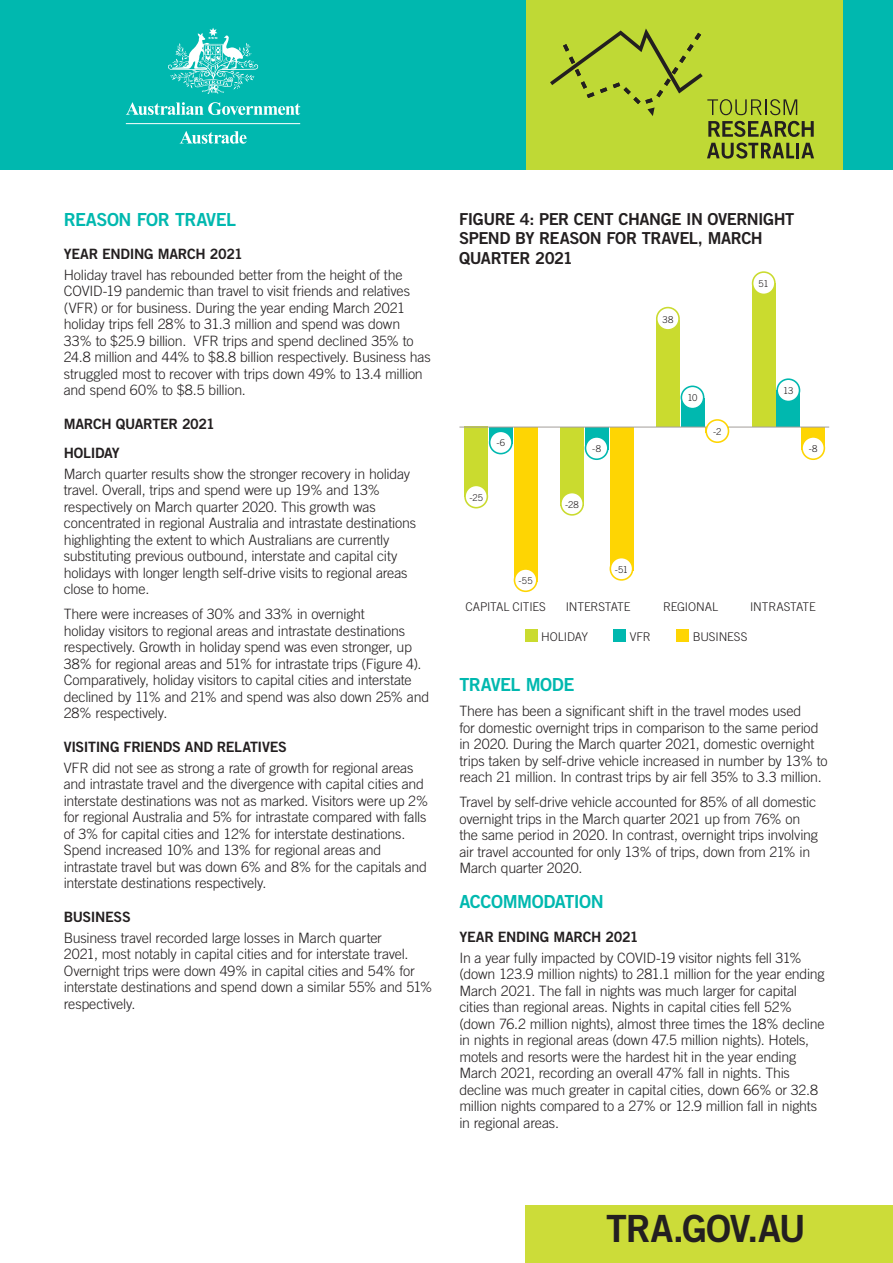
<style>
.page{position:relative;width:893px;height:1263px;background:#fff}
.page>*{position:absolute;margin:0;border:0;box-sizing:border-box;transform-origin:0 0}
.Head_2{font:37.5px "Trade Gothic LT Std Bd 2";letter-spacing:-.035em;color:#231f20}
.t1{font:18px "Trade Gothic LT Std Bd 2";letter-spacing:-.025em;color:#00b8af}
.Figure_heading{font:16.5px/19.8px "Trade Gothic LT Std Bd 2";letter-spacing:-.03em;color:#231f20}
.Body9_5pt{font:300 14.25px/16.5px "Trade Gothic LT Std";letter-spacing:-.015em;color:#231f20}
.t2{font:14.25px "Trade Gothic Bold Two";letter-spacing:-.025em;color:#231f20}
.Body9_5pt-2{font:300 12px "Trade Gothic LT Std";letter-spacing:-.01em;color:#231f20}
.Body9_5pt-3{font:300 9.45px "Trade Gothic LT Std";letter-spacing:-.01em;color:#231f20}
</style>
<div class="page">
<div style="left:0;top:0;width:893px;height:170px;background:#00b8af"></div>
<div style="left:527px;top:0;width:316px;height:170px;background:#bfd935"></div>
<svg style="left:126px;top:102px;width:174px;height:13px"></svg>
<svg style="left:168px;top:28px;width:90px;height:66px"></svg>
<hr style="left:126px;top:123px;width:174px;height:1px;background:#fff">
<svg style="left:180px;top:131px;width:67px;height:13px"></svg>
<svg style="left:707px;top:143px;width:87px;height:16px"></svg>
<hr style="left:796px;top:143px;width:3px;height:15px;background:#231f20">
<svg style="left:801px;top:143px;width:13px;height:15px"></svg>
<svg style="left:550px;top:28px;width:264px;height:109px"></svg>
<div style="left:525px;top:1205px;width:368px;height:58px;background:#ccdc39"></div>
<div style="left:525px;top:629px;width:13px;height:13px;background:#cadb2f"></div>
<div style="left:613px;top:629px;width:12px;height:13px;background:#00b8af"></div>
<div style="left:676px;top:629px;width:13px;height:13px;background:#fed503"></div>
<div style="left:752px;top:283px;width:24px;height:144px;background:#cadb2f"></div>
<div style="left:776px;top:390px;width:24px;height:37px;background:#00b8af"></div>
<div style="left:801px;top:427px;width:24px;height:22px;background:#fed503"></div>
<div style="left:560px;top:427px;width:24px;height:78px;background:#cadb2f"></div>
<div style="left:585px;top:427px;width:24px;height:22px;background:#00b8af"></div>
<div style="left:610px;top:427px;width:23px;height:143px;background:#fed503"></div>
<div style="left:656px;top:320px;width:24px;height:107px;background:#cadb2f"></div>
<div style="left:681px;top:399px;width:23px;height:28px;background:#00b8af"></div>
<div style="left:464px;top:427px;width:24px;height:70px;background:#cadb2f"></div>
<div style="left:489px;top:427px;width:24px;height:17px;background:#00b8af"></div>
<div style="left:514px;top:427px;width:24px;height:154px;background:#fed503"></div>
<div style="left:465px;top:485px;width:22px;height:23px;background:#fff;border-radius:50%"></div>
<div style="left:464px;top:485px;width:24px;height:23px;border:2px solid #cadb2f;border-radius:50%"></div>
<div style="left:561px;top:493px;width:22px;height:22px;background:#fff;border-radius:50%"></div>
<div style="left:560px;top:492px;width:24px;height:24px;border:2px solid #cadb2f;border-radius:50%"></div>
<div style="left:657px;top:308px;width:22px;height:22px;background:#fff;border-radius:50%"></div>
<div style="left:656px;top:307px;width:24px;height:24px;border:2px solid #cadb2f;border-radius:50%"></div>
<div style="left:753px;top:272px;width:22px;height:22px;background:#fff;border-radius:50%"></div>
<div style="left:752px;top:271px;width:24px;height:24px;border:2px solid #cadb2f;border-radius:50%"></div>
<div style="left:490px;top:431px;width:22px;height:23px;background:#fff;border-radius:50%"></div>
<div style="left:489px;top:430px;width:24px;height:24px;border:2px solid #00b8af;border-radius:50%"></div>
<div style="left:585px;top:437px;width:23px;height:22px;background:#fff;border-radius:50%"></div>
<div style="left:585px;top:436px;width:24px;height:24px;border:2px solid #00b8af;border-radius:50%"></div>
<div style="left:681px;top:386px;width:23px;height:23px;background:#fff;border-radius:50%"></div>
<div style="left:681px;top:385px;width:23px;height:24px;border:2px solid #00b8af;border-radius:50%"></div>
<div style="left:777px;top:379px;width:22px;height:22px;background:#fff;border-radius:50%"></div>
<div style="left:776px;top:378px;width:24px;height:24px;border:2px solid #00b8af;border-radius:50%"></div>
<div style="left:514px;top:569px;width:23px;height:22px;background:#fff;border-radius:50%"></div>
<div style="left:514px;top:568px;width:24px;height:24px;border:2px solid #fed503;border-radius:50%"></div>
<div style="left:610px;top:558px;width:23px;height:22px;background:#fff;border-radius:50%"></div>
<div style="left:610px;top:557px;width:23px;height:24px;border:2px solid #fed503;border-radius:50%"></div>
<div style="left:802px;top:437px;width:22px;height:22px;background:#fff;border-radius:50%"></div>
<div style="left:801px;top:436px;width:24px;height:24px;border:2px solid #fed503;border-radius:50%"></div>
<hr style="left:459px;top:427px;width:370px;height:1px;background:#a39d99">
<div style="left:706px;top:420px;width:22px;height:22px;background:#fff;border-radius:50%"></div>
<div style="left:705px;top:419px;width:24px;height:24px;border:2px solid #fed503;border-radius:50%"></div>
<h3 class="t1" style="left:64px;top:208px;width:174px">REASON FOR TRAVEL</h3>
<h4 class="t2" style="left:64px;top:245px;width:181px">YEAR ENDING MARCH 2021</h4>
<p class="Body9_5pt" style="left:64px;top:266px;width:368px">Holiday travel has rebounded better from the height of the COVID-19 pandemic than travel to visit friends and relatives (VFR) or for business. During the year ending March 2021 holiday trips fell 28% to 31.3 million and spend was down 33% to $25.9 billion. VFR trips and spend declined 35% to 24.8 million and 44% to $8.8 billion respectively. Business has struggled most to recover with trips down 49% to 13.4 million and spend 60% to $8.5 billion.</p>
<h4 class="t2" style="left:64px;top:415px;width:153px">MARCH QUARTER 2021</h4>
<h4 class="t2" style="left:64px;top:444px;width:57px">HOLIDAY</h4>
<p class="Body9_5pt" style="left:64px;top:465px;width:354px">March quarter results show the stronger recovery in holiday travel. Overall, trips and spend were up 19% and 13% respectively on March quarter 2020. This growth was concentrated in regional Australia and intrastate destinations highlighting the extent to which Australians are currently substituting previous outbound, interstate and capital city holidays with longer length self-drive visits to regional areas close to home.</p>
<p class="Body9_5pt" style="left:64px;top:606px;width:367px">There were increases of 30% and 33% in overnight<br>holiday visitors to regional areas and intrastate destinations respectively. Growth in holiday spend was even stronger, up 38% for regional areas and 51% for intrastate trips (Figure 4).<br>Comparatively, holiday visitors to capital cities and interstate declined by 11% and 21% and spend was also down 25% and 28% respectively.</p>
<h4 class="t2" style="left:64px;top:738px;width:225px">VISITING FRIENDS AND RELATIVES</h4>
<p class="Body9_5pt" style="left:64px;top:759px;width:366px">VFR did not see as strong a rate of growth for regional areas and intrastate travel and the divergence with capital cities and interstate destinations was not as marked. Visitors were up 2% for regional Australia and 5% for intrastate compared with falls of 3% for capital cities and 12% for interstate destinations.<br>Spend increased 10% and 13% for regional areas and intrastate travel but was down 6% and 8% for the capitals and interstate destinations respectively.</p>
<h4 class="t2" style="left:64px;top:908px;width:68px">BUSINESS</h4>
<p class="Body9_5pt" style="left:64px;top:929px;width:370px">Business travel recorded large losses in March quarter<br>2021, most notably in capital cities and for interstate travel.<br>Overnight trips were down 49% in capital cities and 54% for interstate destinations and spend down a similar 55% and 51% respectively.</p>
<p class="Figure_heading" style="left:459px;top:208px;width:337px">FIGURE 4: PER CENT CHANGE IN OVERNIGHT<br>SPEND BY REASON FOR TRAVEL, MARCH<br>QUARTER 2021</p>
<p class="Body9_5pt-3" style="left:496px;top:437px;width:10px">-6</p>
<p class="Body9_5pt-3" style="left:469px;top:491px;width:15px">-25</p>
<p class="Body9_5pt-3" style="left:519px;top:575px;width:15px">-55</p>
<p class="Body9_5pt-3" style="left:592px;top:443px;width:10px">-8</p>
<p class="Body9_5pt-3" style="left:565px;top:499px;width:15px">-28</p>
<p class="Body9_5pt-3" style="left:615px;top:564px;width:15px">-51</p>
<p class="Body9_5pt-3" style="left:662px;top:314px;width:12px">38</p>
<p class="Body9_5pt-3" style="left:687px;top:392px;width:12px">10</p>
<p class="Body9_5pt-3" style="left:713px;top:426px;width:10px">-2</p>
<p class="Body9_5pt-3" style="left:759px;top:278px;width:12px">51</p>
<p class="Body9_5pt-3" style="left:783px;top:385px;width:12px">13</p>
<p class="Body9_5pt-3" style="left:809px;top:443px;width:10px">-8</p>
<p class="Body9_5pt-2" style="left:465px;top:600px;width:82px">CAPITAL CITIES</p>
<p class="Body9_5pt-2" style="left:566px;top:600px;width:66px">INTERSTATE</p>
<p class="Body9_5pt-2" style="left:663px;top:600px;width:56px">REGIONAL</p>
<p class="Body9_5pt-2" style="left:750px;top:600px;width:67px">INTRASTATE</p>
<p class="Body9_5pt-2" style="left:541px;top:629px;width:48px">HOLIDAY</p>
<p class="Body9_5pt-2" style="left:630px;top:629px;width:23px">VFR</p>
<p class="Body9_5pt-2" style="left:693px;top:629px;width:56px">BUSINESS</p>
<h3 class="t1" style="left:459px;top:674px;width:117px">TRAVEL MODE</h3>
<p class="Body9_5pt" style="left:459px;top:703px;width:370px">There has been a significant shift in the travel modes used<br>for domestic overnight trips in comparison to the same period in 2020. During the March quarter 2021, domestic overnight trips taken by self-drive vehicle increased in number by 13% to reach 21 million. In contrast trips by air fell 35% to 3.3 million.</p>
<p class="Body9_5pt" style="left:459px;top:794px;width:360px">Travel by self-drive vehicle accounted for 85% of all domestic overnight trips in the March quarter 2021 up from 76% on the same period in 2020. In contrast, overnight trips involving air travel accounted for only 13% of trips, down from 21% in March quarter 2020.</p>
<h3 class="t1" style="left:459px;top:891px;width:146px">ACCOMMODATION</h3>
<h4 class="t2" style="left:459px;top:928px;width:181px">YEAR ENDING MARCH 2021</h4>
<p class="Body9_5pt" style="left:459px;top:949px;width:367px">In a year fully impacted by COVID-19 visitor nights fell 31% (down 123.9 million nights) to 281.1 million for the year ending March 2021. The fall in nights was much larger for capital cities than regional areas. Nights in capital cities fell 52% (down 76.2 million nights), almost three times the 18% decline in nights in regional areas (down 47.5 million nights). Hotels, motels and resorts were the hardest hit in the year ending March 2021, recording an overall 47% fall in nights. This decline was much greater in capital cities, down 66% or 32.8 million nights compared to a 27% or 12.9 million fall in nights in regional areas.</p>
<p class="Head_2" style="left:606px;top:1205px;width:201px">TRA.GOV.AU</p>
</div>
